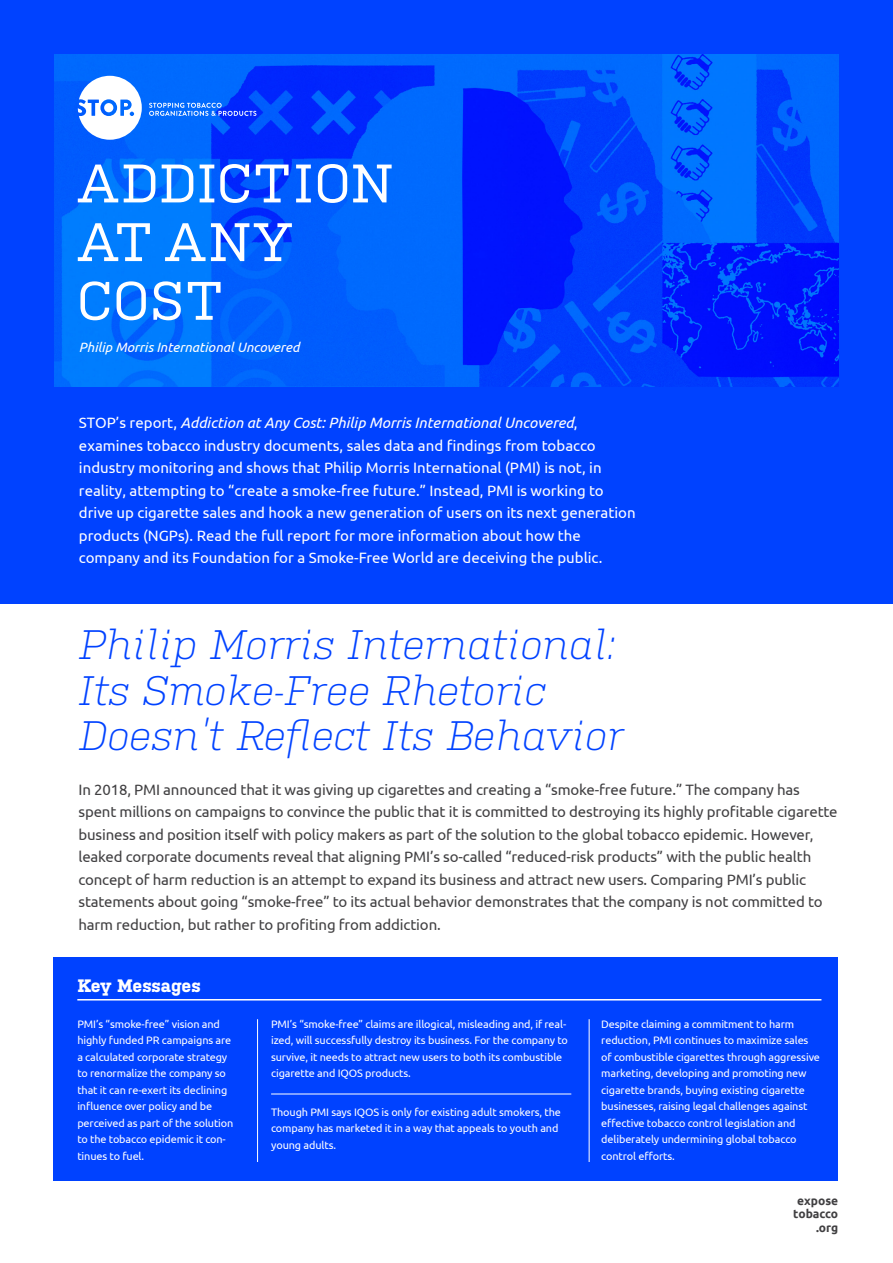
<style>
.page{position:relative;width:893px;height:1263px;background:#fff}
.page>*{position:absolute;margin:0;border:0;box-sizing:border-box;transform-origin:0 0}
.t1{font:54px/58.7px "Kulturista";letter-spacing:.02em;color:#fff}
.t2{font:italic 300 41.1px/45.3px "Kulturista";color:#0042ff}
.t3{font:700 18px "Kulturista";color:#fff}
.t4{font:15px/22.5px "Ubuntu";letter-spacing:-.01em;color:#414042}
.t5{font:15px/22.5px "Ubuntu";color:#fff}
.t6{font:italic 13.5px "Ubuntu";color:#fff}
.t7{font:700 12px/13.5px "Ubuntu";color:#414042;text-align:right}
.t8{font:10.8px/16.5px "Ubuntu";letter-spacing:-.01em;color:#fff}
.s1{font-style:italic}
</style>
<div class="page">
<div style="left:53px;top:957px;width:785px;height:224px;background:#0042ff"></div>
<hr style="left:77px;top:999px;width:744px;height:1px;background:#fff">
<hr style="left:257px;top:1019px;width:1px;height:143px;background:#fff">
<hr style="left:271px;top:1094px;width:300px;height:1px;background:#fff">
<hr style="left:589px;top:1019px;width:1px;height:143px;background:#fff">
<div style="left:0;top:0;width:893px;height:604px;background:#0042ff"></div>
<img style="left:54px;top:54px;width:784px;height:332px">
<svg style="left:149px;top:103px;width:107px;height:13px"></svg>
<svg style="left:78px;top:76px;width:64px;height:64px;background:#aacbfe"></svg>
<div style="left:104px;top:103px;width:9px;height:9px;background:#fff;border-radius:50%"></div>
<h1 class="t1" style="left:77px;top:154px;width:317px">ADDICTION<br>AT ANY<br>COST</h1>
<p class="t6" style="left:79px;top:339px;width:222px">Philip Morris International Uncovered</p>
<p class="t5" style="left:79px;top:411px;width:558px">STOP’s report, <span class="s1">Addiction at Any Cost: Philip Morris International Uncovered</span>, examines tobacco industry documents, sales data and findings from tobacco industry monitoring and shows that Philip Morris International (PMI) is not, in reality, attempting to “create a smoke-free future.” Instead, PMI is working to drive up cigarette sales and hook a new generation of users on its next generation products (NGPs). Read the full report for more information about how the company and its Foundation for a Smoke-Free World are deceiving the public.</p>
<h2 class="t2" style="left:78px;top:622px;width:546px">Philip Morris International:<br>Its Smoke-Free Rhetoric<br>Doesn’t Reflect Its Behavior</h2>
<p class="t4" style="left:78px;top:777px;width:761px">In 2018, PMI announced that it was giving up cigarettes and creating a “smoke-free future.” The company has spent millions on campaigns to convince the public that it is committed to destroying its highly profitable cigarette business and position itself with policy makers as part of the solution to the global tobacco epidemic. However, leaked corporate documents reveal that aligning PMI’s so-called “reduced-risk products” with the public health concept of harm reduction is an attempt to expand its business and attract new users. Comparing PMI’s public statements about going “smoke-free” to its actual behavior demonstrates that the company is not committed to harm reduction, but rather to profiting from addiction.</p>
<h3 class="t3" style="left:77px;top:975px;width:125px">Key Messages</h3>
<p class="t8" style="left:77px;top:1015px;width:158px">PMI’s “smoke-free” vision and highly funded PR campaigns are a calculated corporate strategy to renormalize the company so that it can re-exert its declining influence over policy and be perceived as part of the solution to the tobacco epidemic it con&shy;tinues to fuel.</p>
<p class="t8" style="left:271px;top:1015px;width:298px">PMI’s “smoke-free” claims are illogical, misleading and, if real&shy;ized, will successfully destroy its business. For the company to survive, it needs to attract new users to both its combustible cigarette and IQOS products.</p>
<p class="t8" style="left:271px;top:1103px;width:291px">Though PMI says IQOS is only for existing adult smokers, the company has marketed it in a way that appeals to youth and young adults.</p>
<p class="t8" style="left:601px;top:1015px;width:220px">Despite claiming a commitment to harm reduction, PMI continues to maximize sales of combustible cigarettes through aggressive marketing, developing and promoting new cigarette brands, buying existing cigarette businesses, raising legal challenges against effective tobacco control legislation and deliberately undermining global tobacco control efforts.</p>
<p class="t7" style="left:793px;top:1193px;width:46px">expose tobacco .org</p>
</div>
